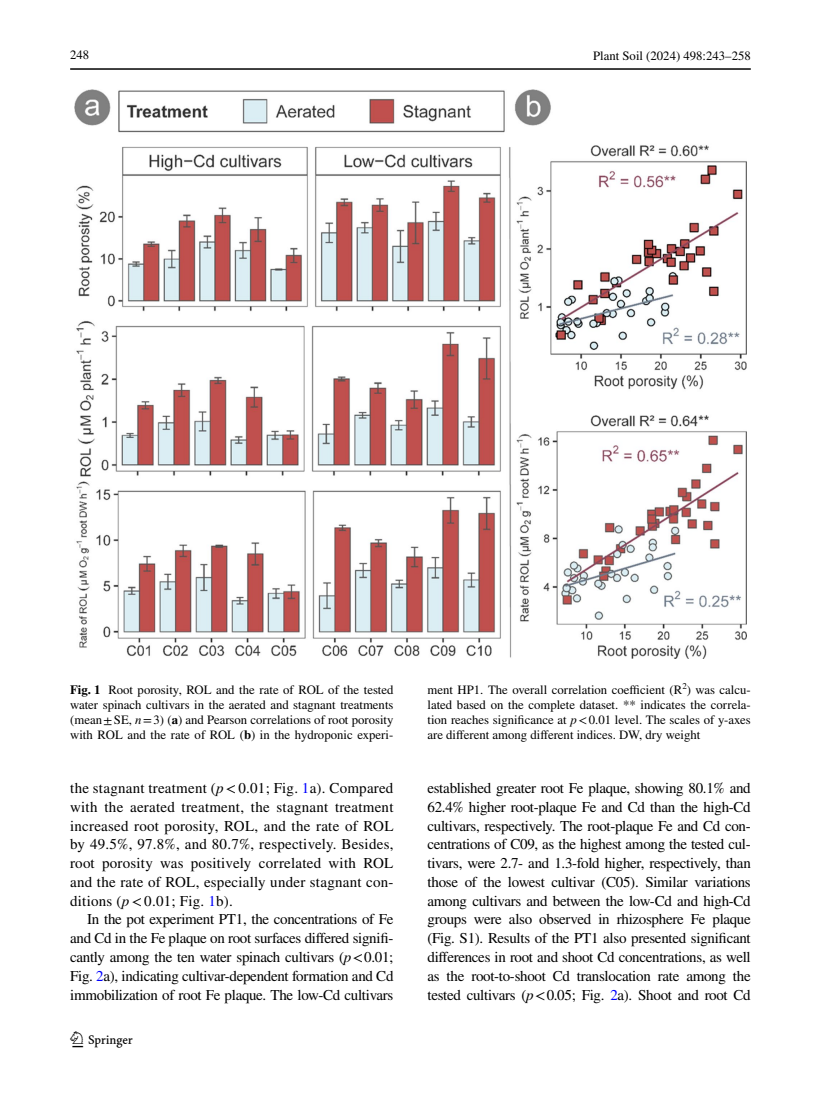
<style>
.page{position:relative;width:821px;height:1106px;background:#fff}
.page>*{position:absolute;margin:0;border:0;box-sizing:border-box;transform-origin:0 0}
.t1{font:22.5px "Springnew Regular 2";color:#000}
.t2{font:15px/18.8px "STIX";letter-spacing:-.02em;color:#000;text-align:justify}
.t3{font:12.75px/15px "STIX";color:#000;text-align:justify}
.s1{font-weight:700}
.s2{font-style:italic}
.s3{color:#00f}
</style>
<div class="page">
<hr style="left:70px;top:68px;width:680px;height:2px;background:#000">
<img style="left:74px;top:89px;width:672px;height:569px">
<p class="t3" style="left:70px;top:48px;width:21px">248</p>
<p class="t3" style="left:593px;top:49px;width:159px">Plant Soil (2024) 498:243–258</p>
<p class="t3" style="left:70px;top:682px;width:325px"><span class="s1">Fig. 1</span> Root porosity, ROL and the rate of ROL of the tested water spinach cultivars in the aerated and stagnant treatments (mean±SE, <span class="s2">n</span>=3) (<span class="s1">a</span>) and Pearson correlations of root porosity with ROL and the rate of ROL (<span class="s1">b</span>) in the hydroponic experi-</p>
<p class="t3" style="left:427px;top:682px;width:325px">ment HP1. The overall correlation coefficient (R<sup>2</sup>) was calcu&shy;lated based on the complete dataset. ** indicates the correla&shy;tion reaches significance at <span class="s2">p</span>&lt;0.01 level. The scales of y-axes are different among different indices. DW, dry weight</p>
<p class="t2" style="left:70px;top:779px;width:325px">the stagnant treatment (<span class="s2">p</span>&lt;0.01; Fig. <span class="s3">1</span>a). Compared with the aerated treatment, the stagnant treatment increased root porosity, ROL, and the rate of ROL by 49.5%, 97.8%, and 80.7%, respectively. Besides, root porosity was positively correlated with ROL and the rate of ROL, especially under stagnant con&shy;ditions (<span class="s2">p</span>&lt;0.01; Fig. <span class="s3">1</span>b).</p>
<p class="t2" style="left:70px;top:911px;width:325px;text-indent:17px">In the pot experiment PT1, the concentrations of Fe and Cd in the Fe plaque on root surfaces differed signifi&shy;cantly among the ten water spinach cultivars (<span class="s2">p</span>&lt;0.01; Fig. <span class="s3">2</span>a), indicating cultivar-dependent formation and Cd immobilization of root Fe plaque. The low-Cd cultivars</p>
<h1 class="t1" style="left:72px;top:1031px;width:62px">1 3</h1>
<p class="t2" style="left:427px;top:779px;width:325px">established greater root Fe plaque, showing 80.1% and 62.4% higher root-plaque Fe and Cd than the high-Cd cultivars, respectively. The root-plaque Fe and Cd con&shy;centrations of C09, as the highest among the tested cul&shy;tivars, were 2.7- and 1.3-fold higher, respectively, than those of the lowest cultivar (C05). Similar variations among cultivars and between the low-Cd and high-Cd groups were also observed in rhizosphere Fe plaque (Fig. S1). Results of the PT1 also presented significant differences in root and shoot Cd concentrations, as well as the root-to-shoot Cd translocation rate among the tested cultivars (<span class="s2">p</span>&lt;0.05; Fig. <span class="s3">2</span>a). Shoot and root Cd</p>
</div>
